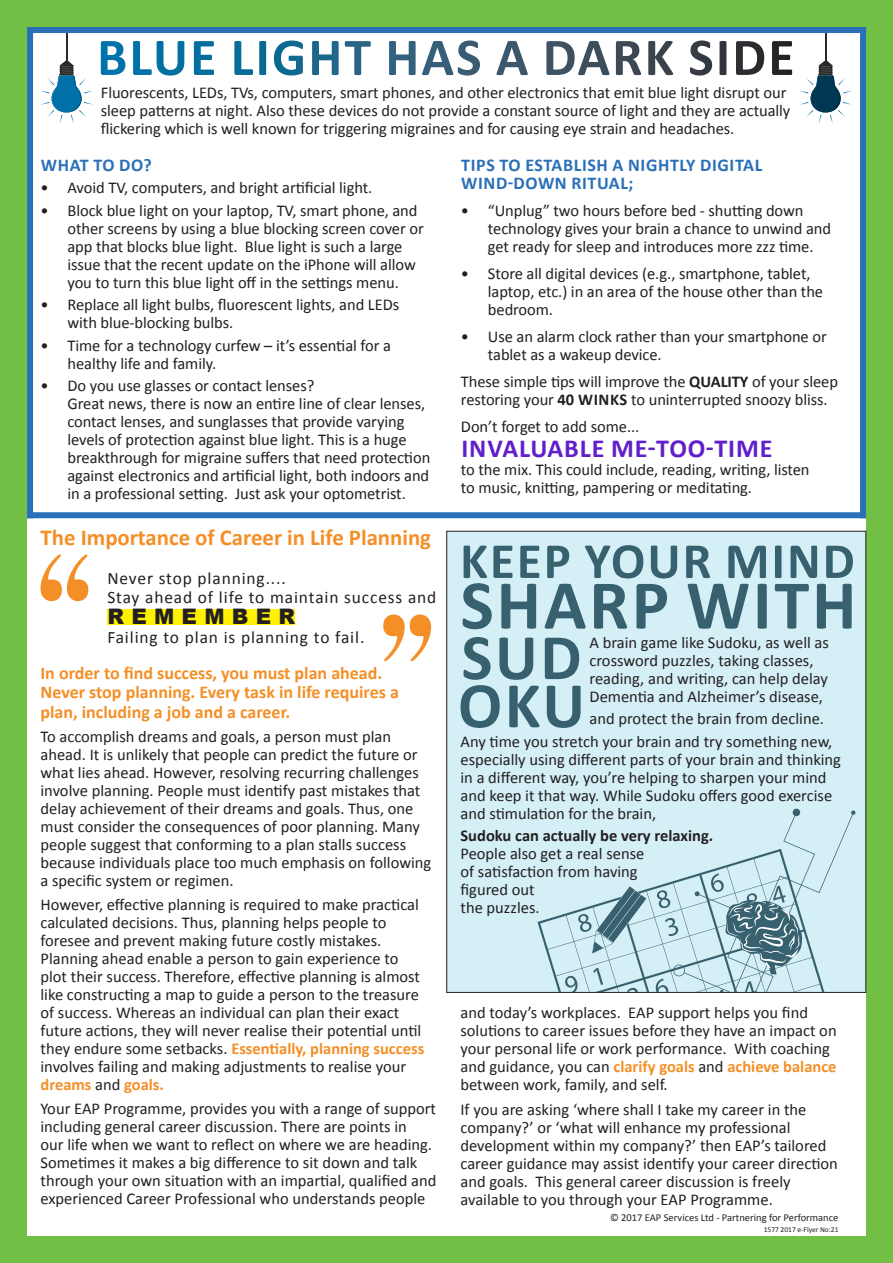
<style>
.page{position:relative;width:893px;height:1263px;background:#71bf44}
.page>*{position:absolute;margin:0;border:0;box-sizing:border-box;transform-origin:0 0}
.t1{font:700 70.5px "Calibri";letter-spacing:.04em;color:#386170}
.t2{font:700 65.4px "Calibri";letter-spacing:.04em;color:#386170}
.t3{font:700 51px "Calibri";letter-spacing:.04em;color:#386170}
.t4{font:700 26.1px "Calibri";letter-spacing:.035em;color:#601fca}
.t5{font:700 22.8px "Calibri";color:#f48f27}
.t6{font:900 21.45px "Arial";letter-spacing:.34em;color:#231f20}
.t7{font:700 18px/19.5px "Calibri";color:#f48f27}
.t8{font:700 18px/18px "Calibri";letter-spacing:.035em;color:#2a70b8}
.t9{font:17.4px "Calibri";letter-spacing:.05em;color:#231f20}
.t10{font:16.5px/18px "Calibri";letter-spacing:-.005em;color:#231f20}
.t11{font:10.5px "Calibri";color:#231f20}
.t12{font:7.5px "Calibri";color:#231f20}
.s1{font-weight:700;color:#f48f27}
.s2{font-weight:700}
</style>
<div class="page">
<div style="left:27px;top:27px;width:839px;height:1209px;background:#fff"></div>
<div style="left:447px;top:531px;width:419px;height:461px;background:#d5eff7"></div>
<div style="left:27px;top:512px;width:839px;height:6px;background:#2a70b8"></div>
<hr style="left:825px;top:27px;width:1px;height:34px;background:#292929">
<svg style="left:800px;top:60px;width:52px;height:64px"></svg>
<hr style="left:66px;top:27px;width:1px;height:34px;background:#292929">
<svg style="left:41px;top:60px;width:52px;height:64px"></svg>
<svg style="left:537px;top:808px;width:319px;height:185px"></svg>
<div style="left:27px;top:27px;width:839px;height:6px;background:#2a70b8"></div>
<svg style="left:458px;top:40px;width:254px;height:36px"></svg>
<div style="left:860px;top:27px;width:6px;height:491px;background:#2a70b8"></div>
<div style="left:27px;top:27px;width:6px;height:491px;background:#2a70b8"></div>
<div style="left:107px;top:609px;width:188px;height:15px;background:#fff101"></div>
<svg style="left:41px;top:554px;width:47px;height:47px"></svg>
<svg style="left:383px;top:614px;width:48px;height:47px"></svg>
<p class="t10" style="left:101px;top:84px;width:691px">Fluorescents, LEDs, TVs, computers, smart phones, and other electronics that emit blue light disrupt our sleep patterns at night. Also these devices do not provide a constant source of light and they are actually flickering which is well known for triggering migraines and for causing eye strain and headaches.</p>
<p class="t8" style="left:41px;top:156px;width:113px">WHAT TO DO?</p>
<p class="t10" style="left:40px;top:179px;width:333px">• Avoid TV, computers, and bright artificial light.</p>
<p class="t10" style="left:68px;top:201px;width:358px;text-indent:-27px">• Block blue light on your laptop, TV, smart phone, and other screens by using a blue blocking screen cover or app that blocks blue light. Blue light is such a large issue that the recent update on the iPhone will allow you to turn this blue light off in the settings menu.</p>
<p class="t10" style="left:68px;top:296px;width:333px;text-indent:-27px">• Replace all light bulbs, fluorescent lights, and LEDs with blue-blocking bulbs.</p>
<p class="t10" style="left:68px;top:336px;width:325px;text-indent:-27px">• Time for a technology curfew – it’s essential for a healthy life and family.</p>
<p class="t10" style="left:68px;top:377px;width:364px;text-indent:-27px">• Do you use glasses or contact lenses?<br>Great news, there is now an entire line of clear lenses, contact lenses, and sunglasses that provide varying levels of protection against blue light. This is a huge breakthrough for migraine suffers that need protection against electronics and artificial light, both indoors and in a professional setting. Just ask your optometrist.</p>
<p class="t5" style="left:41px;top:523px;width:392px">The Importance of Career in Life Planning</p>
<p class="t9" style="left:107px;top:567px;width:180px">Never stop planning....</p>
<p class="t9" style="left:107px;top:587px;width:330px">Stay ahead of life to maintain success and</p>
<p class="t9" style="left:107px;top:626px;width:258px">Failing to plan is planning to fail.</p>
<p class="t6" style="left:107px;top:601px;width:189px">REMEMBER</p>
<p class="t7" style="left:40px;top:663px;width:360px">In order to find success, you must plan ahead.<br>Never stop planning. Every task in life requires a plan, including a job and a career.</p>
<p class="t10" style="left:40px;top:727px;width:392px">To accomplish dreams and goals, a person must plan ahead. It is unlikely that people can predict the future or what lies ahead. However, resolving recurring challenges involve planning. People must identify past mistakes that delay achievement of their dreams and goals. Thus, one must consider the consequences of poor planning. Many people suggest that conforming to a plan stalls success because individuals place too much emphasis on following a specific system or regimen.</p>
<p class="t10" style="left:40px;top:895px;width:385px">However, effective planning is required to make practical calculated decisions. Thus, planning helps people to foresee and prevent making future costly mistakes.<br>Planning ahead enable a person to gain experience to plot their success. Therefore, effective planning is almost like constructing a map to guide a person to the treasure of success. Whereas an individual can plan their exact future actions, they will never realise their potential until they endure some setbacks. <span class="s1">Essentially, planning success </span>involves failing and making adjustments to realise your <span class="s1">dreams</span> and <span class="s1">goals.</span></p>
<p class="t10" style="left:40px;top:1099px;width:397px">Your EAP Programme, provides you with a range of support including general career discussion. There are points in<br>our life when we want to reflect on where we are heading.<br>Sometimes it makes a big difference to sit down and talk through your own situation with an impartial, qualified and experienced Career Professional who understands people</p>
<p class="t8" style="left:461px;top:156px;width:302px">TIPS TO ESTABLISH A NIGHTLY DIGITAL<br>WIND-DOWN RITUAL;</p>
<p class="t10" style="left:488px;top:201px;width:345px;text-indent:-27px">• “Unplug” two hours before bed - shutting down technology gives your brain a chance to unwind and get ready for sleep and introduces more zzz time.</p>
<p class="t10" style="left:488px;top:264px;width:337px;text-indent:-27px">• Store all digital devices (e.g., smartphone, tablet, laptop, etc.) in an area of the house other than the bedroom.</p>
<p class="t10" style="left:488px;top:327px;width:340px;text-indent:-27px">• Use an alarm clock rather than your smartphone or tablet as a wakeup device.</p>
<p class="t10" style="left:461px;top:372px;width:379px">These simple tips will improve the <span class="s2">QUALITY</span> of your sleep restoring your <span class="s2">40 WINKS</span> to uninterrupted snoozy bliss.</p>
<p class="t10" style="left:461px;top:417px;width:180px">Don’t forget to add some...</p>
<p class="t4" style="left:461px;top:432px;width:312px">INVALUABLE ME-TOO-TIME</p>
<p class="t10" style="left:461px;top:461px;width:350px">to the mix. This could include, reading, writing, listen to music, knitting, pampering or meditating.</p>
<p class="t3" style="left:460px;top:528px;width:396px">KEEP YOUR MIND</p>
<p class="t1" style="left:460px;top:560px;width:398px">SHARP WITH</p>
<p class="t2" style="left:461px;top:616px;width:122px">SUD</p>
<p class="t2" style="left:458px;top:664px;width:129px">OKU</p>
<p class="t10" style="left:589px;top:633px;width:241px">A brain game like Sudoku, as well as crossword puzzles, taking classes, reading, and writing, can help delay Dementia and Alzheimer’s disease,</p>
<p class="t10" style="left:589px;top:710px;width:236px">and protect the brain from decline.</p>
<p class="t10" style="left:460px;top:732px;width:382px">Any time you stretch your brain and try something new, especially using different parts of your brain and thinking in a different way, you’re helping to sharpen your mind and keep it that way. While Sudoku offers good exercise and stimulation for the brain,</p>
<p class="t10" style="left:460px;top:827px;width:254px"><span class="s2">Sudoku can actually be very relaxing.<br></span>People also get a real sense<br>of satisfaction from having<br>figured out<br>the puzzles.</p>
<p class="t10" style="left:460px;top:1003px;width:378px">and today’s workplaces. EAP support helps you find solutions to career issues before they have an impact on your personal life or work performance. With coaching and guidance, you can <span class="s1">clarify goals</span> and <span class="s1">achieve balance </span>between work, family, and self.</p>
<p class="t10" style="left:460px;top:1101px;width:379px">If you are asking ‘where shall I take my career in the company?’ or ‘what will enhance my professional development within my company?’ then EAP’s tailored career guidance may assist identify your career direction and goals. This general career discussion is freely available to you through your EAP Programme.</p>
<p class="t11" style="left:610px;top:1211px;width:230px">© 2017 EAP Services Ltd - Partnering for Performance</p>
<p class="t12" style="left:764px;top:1224px;width:76px">1577 2017 e-Flyer No:21</p>
</div>
